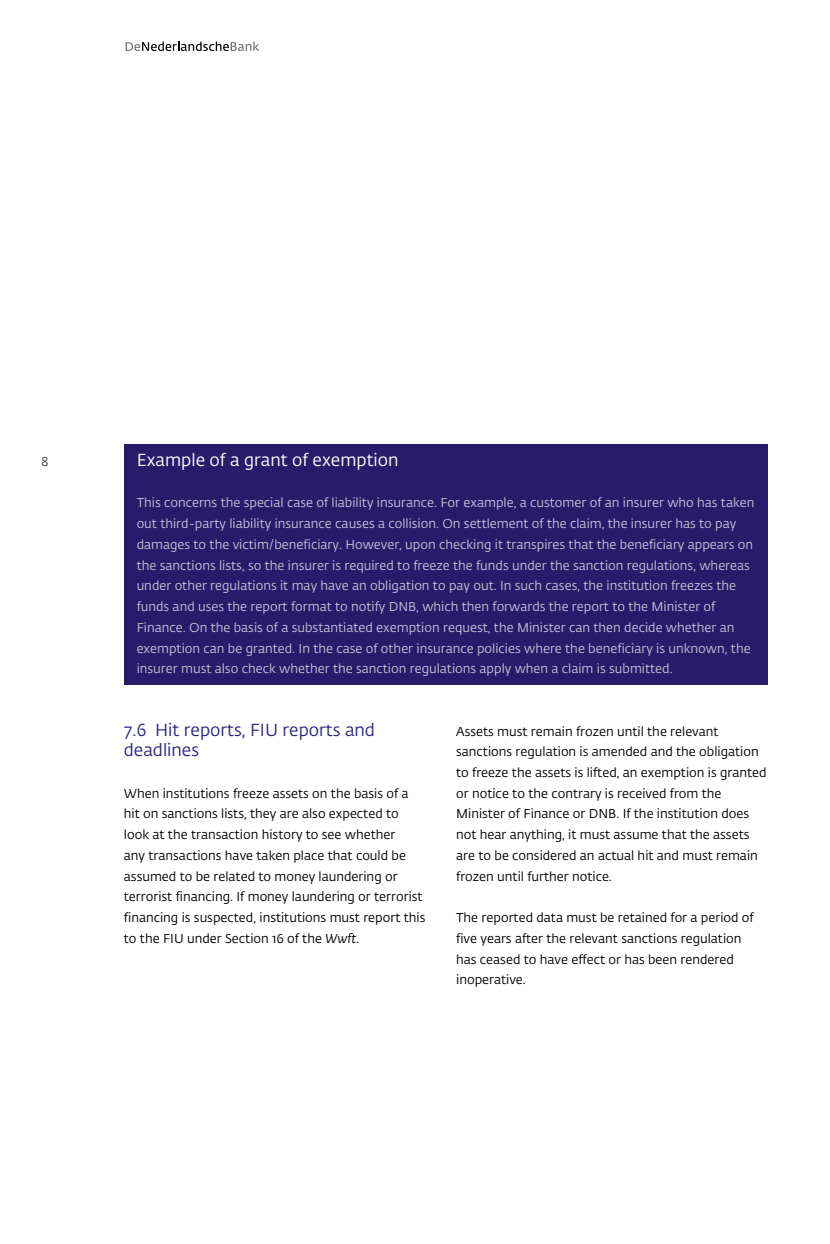
<style>
.page{position:relative;width:830px;height:1244px;background:#fff}
.page>*{position:absolute;margin:0;border:0;box-sizing:border-box;transform-origin:0 0}
.Kop_2{font:17.25px/20.7px "DNB Fedra";color:#2c2483}
.Kader_Kop{font:17.25px "DNB Fedra";color:#fff}
.Body{font:12.75px/20.7px "DNB Fedra";color:#000}
.Kader_Body{font:12.75px/20.7px "DNB Fedra";color:#c7c1da}
.t1{font:300 12.75px "DNB Fedra";color:#000}
.s1{font-style:italic}
</style>
<div class="page">
<svg style="left:125px;top:42px;width:134px;height:9px"></svg>
<div style="left:124px;top:444px;width:642px;height:47px;background:#281b69"></div>
<div style="left:124px;top:472px;width:642px;height:26px;background:#281b69"></div>
<div style="left:124px;top:493px;width:642px;height:192px;background:#281b69"></div>
<p class="t1" style="left:41px;top:454px;width:8px">8</p>
<p class="Kader_Kop" style="left:137px;top:449px;width:263px">Example of a grant of exemption</p>
<p class="Kader_Body" style="left:137px;top:493px;width:619px">This concerns the special case of liability insurance. For example, a customer of an insurer who has taken out third-party liability insurance causes a collision. On settlement of the claim, the insurer has to pay damages to the victim/beneficiary. However, upon checking it transpires that the beneficiary appears on the sanctions lists, so the insurer is required to freeze the funds under the sanction regulations, whereas under other regulations it may have an obligation to pay out. In such cases, the institution freezes the funds and uses the report format to notify DNB, which then forwards the report to the Minister of Finance. On the basis of a substantiated exemption request, the Minister can then decide whether an exemption can be granted. In the case of other insurance policies where the beneficiary is unknown, the insurer must also check whether the sanction regulations apply when a claim is submitted.</p>
<p class="Kop_2" style="left:124px;top:719px;width:252px">7.6 Hit reports, FIU reports and deadlines</p>
<p class="Body" style="left:124px;top:783px;width:303px">When institutions freeze assets on the basis of a hit on sanctions lists, they are also expected to look at the transaction history to see whether<br>any transactions have taken place that could be assumed to be related to money laundering or terrorist financing. If money laundering or terrorist financing is suspected, institutions must report this to the FIU under Section 16 of the <span class="s1">Wwft</span>.</p>
<p class="Body" style="left:456px;top:721px;width:312px">Assets must remain frozen until the relevant sanctions regulation is amended and the obligation to freeze the assets is lifted, an exemption is granted or notice to the contrary is received from the Minister of Finance or DNB. If the institution does not hear anything, it must assume that the assets are to be considered an actual hit and must remain frozen until further notice.</p>
<p class="Body" style="left:456px;top:907px;width:299px">The reported data must be retained for a period of five years after the relevant sanctions regulation has ceased to have effect or has been rendered inoperative.</p>
</div>
